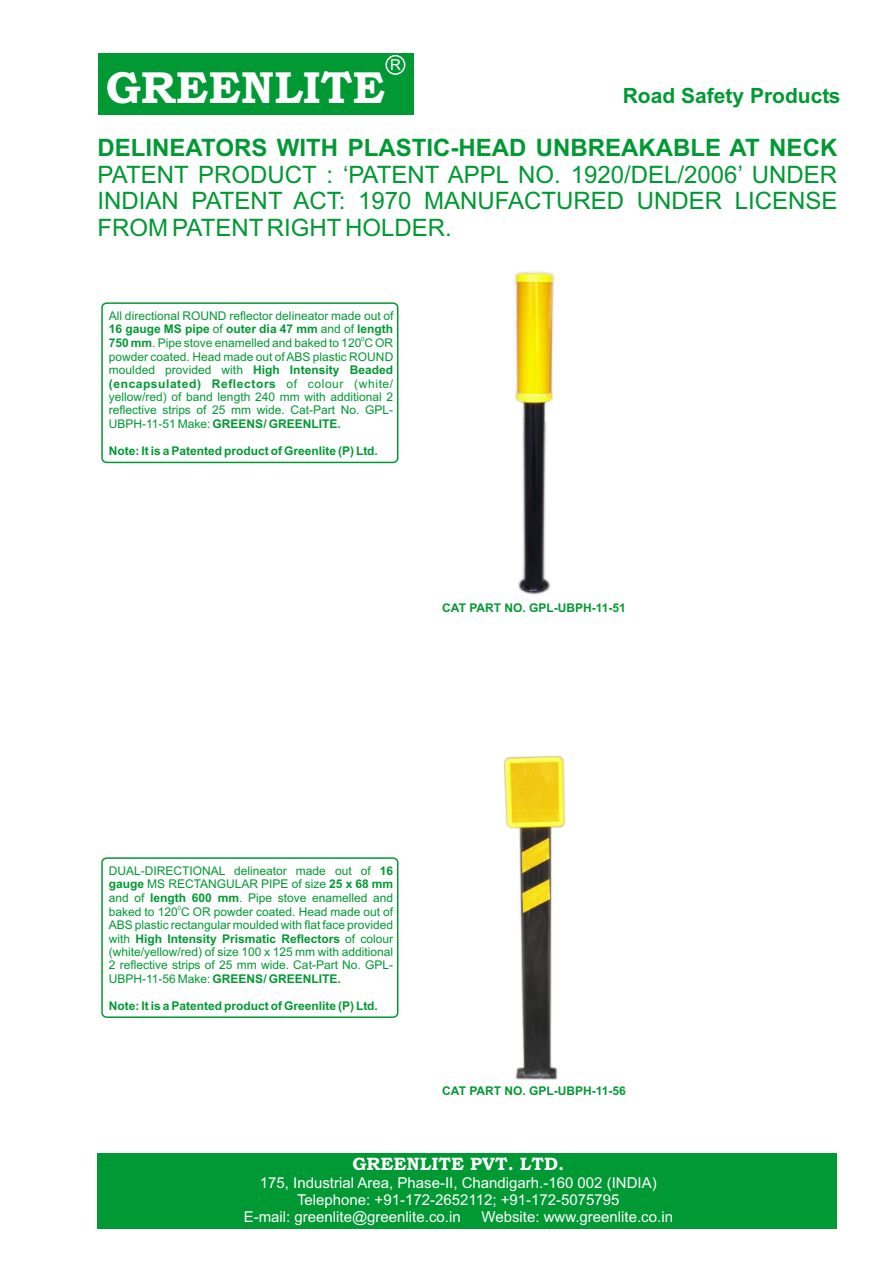
<style>
.page{position:relative;width:894px;height:1263px;background:#fff}
.page>*{position:absolute;margin:0;border:0;box-sizing:border-box;transform-origin:0 0}
.t1{font:45px "Bookman Old Style";color:#fff}
.t2{font:24px/26.8px "Arial";color:#093;text-align:justify}
.t3{font:700 24px "Arial";color:#093}
.t4{font:700 21px "Arial";color:#093}
.t5{font:18px "Bookman Old Style";color:#fff}
.t6{font:15px "Arial";color:#fff}
.t7{font:12px/13.4px "Arial";color:#093;text-align:justify}
.t8{font:700 12px "Arial";color:#093}
.t9{font:6px "Arial";color:#093}
.s1{font-weight:700}
</style>
<div class="page">
<div style="left:98px;top:53px;width:315px;height:61px;background:#093"></div>
<div style="left:385px;top:55px;width:20px;height:20px;border:2px solid #fff;border-radius:50%"></div>
<div style="left:101px;top:302px;width:297px;height:161px;border:2px solid #093;border-radius:5px"></div>
<img style="left:514px;top:271px;width:41px;height:324px">
<div style="left:101px;top:857px;width:297px;height:161px;border:2px solid #093;border-radius:5px"></div>
<img style="left:503px;top:756px;width:62px;height:324px">
<div style="left:97px;top:1153px;width:740px;height:75px;background:#093"></div>
<p class="t6" style="left:390px;top:59px;width:12px">R</p>
<h1 class="t1" style="left:106px;top:71px;width:281px">GREENLITE</h1>
<h3 class="t4" style="left:623px;top:87px;width:219px">Road Safety Products</h3>
<h2 class="t3" style="left:98px;top:138px;width:741px">DELINEATORS WITH PLASTIC-HEAD UNBREAKABLE AT NECK</h2>
<h2 class="t2" style="left:98px;top:163px;width:741px">PATENT PRODUCT : ‘PATENT APPL NO. 1920/DEL/2006’ UNDER INDIAN PATENT ACT: 1970 MANUFACTURED UNDER LICENSE FROM PATENT RIGHT HOLDER.</h2>
<p class="t7" style="left:109px;top:310px;width:286px">All directional ROUND reflector delineator made out of<br><span class="s1">16 gauge MS pipe</span> of <span class="s1">outer dia 47 mm</span> and of <span class="s1">length</span></p>
<p class="t9" style="left:361px;top:337px;width:5px">0</p>
<p class="t7" style="left:109px;top:338px;width:286px"><span class="s1">750 mm</span>. Pipe stove enamelled and baked to 120 C OR powder coated. Head made out of ABS plastic ROUND moulded provided with <span class="s1">High Intensity Beaded (encapsulated) Reflectors</span> of colour (white/ yellow/red) of band length 240 mm with additional 2 reflective strips of 25 mm wide. Cat-Part No. GPL-UBPH-11-51 Make: <span class="s1">GREENS/ GREENLITE.</span></p>
<p class="t8" style="left:109px;top:446px;width:271px">Note: It is a Patented product of Greenlite (P) Ltd.</p>
<p class="t8" style="left:442px;top:604px;width:185px">CAT PART NO. GPL-UBPH-11-51</p>
<p class="t7" style="left:109px;top:865px;width:286px">DUAL-DIRECTIONAL delineator made out of <span class="s1">16 gauge</span> MS RECTANGULAR PIPE of size <span class="s1">25 x 68 mm </span>and of <span class="s1">length 600 mm</span>. Pipe stove enamelled and</p>
<p class="t9" style="left:178px;top:905px;width:5px">0</p>
<p class="t7" style="left:109px;top:906px;width:286px">baked to 120 C OR powder coated. Head made out of ABS plastic rectangular moulded with flat face provided with <span class="s1">High Intensity Prismatic Reflectors</span> of colour (white/yellow/red) of size 100 x 125 mm with additional 2 reflective strips of 25 mm wide. Cat-Part No. GPL-UBPH-11-56 Make: <span class="s1">GREENS/ GREENLITE.</span></p>
<p class="t8" style="left:109px;top:1001px;width:271px">Note: It is a Patented product of Greenlite (P) Ltd.</p>
<p class="t8" style="left:442px;top:1087px;width:185px">CAT PART NO. GPL-UBPH-11-56</p>
<h3 class="t5" style="left:352px;top:1157px;width:213px">GREENLITE PVT. LTD.</h3>
<p class="t6" style="left:260px;top:1177px;width:398px">175, Industrial Area, Phase-II, Chandigarh.-160 002 (INDIA)</p>
<p class="t6" style="left:297px;top:1194px;width:324px">Telephone: +91-172-2652112; +91-172-5075795</p>
<p class="t6" style="left:244px;top:1211px;width:219px">E-mail: greenlite@greenlite.co.in</p>
<p class="t6" style="left:482px;top:1211px;width:193px">Website: www.greenlite.co.in</p>
</div>
